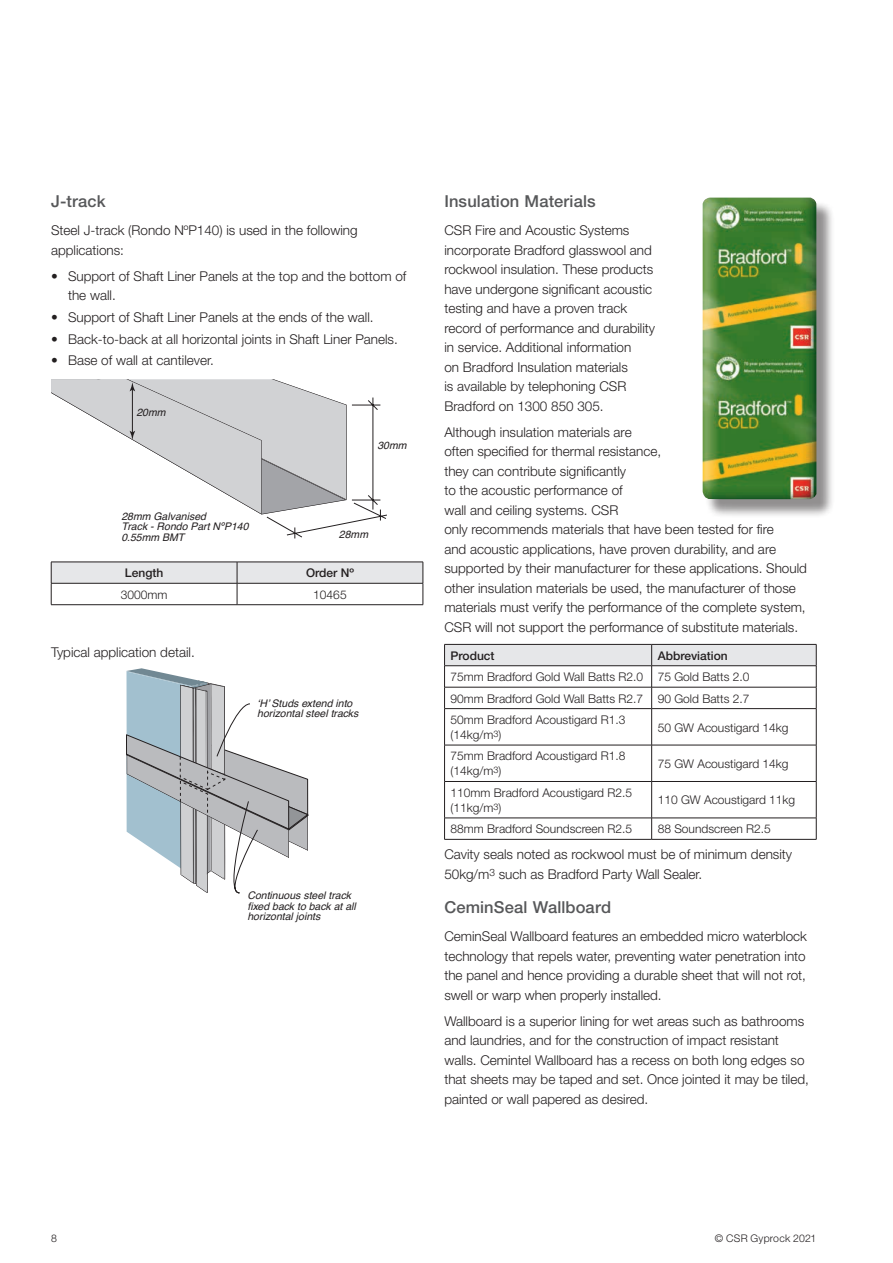
<style>
.page{position:relative;width:893px;height:1263px;background:#fff}
.page>*{position:absolute;margin:0;border:0;box-sizing:border-box;transform-origin:0 0}
.Head_lvl_2{font:500 16.5px "Helvetica Neue";letter-spacing:.01em;color:#57585a}
.Main_Body{font:300 13.5px/19.5px "Helvetica Neue";color:#231f20}
.main_body_indent{font:300 13.5px/19.5px "Helvetica Neue";color:#231f20}
.Table_data{font:300 12px/15px "Helvetica Neue";color:#231f20}
.Table_data_heading{font:500 12px "Helvetica Neue";color:#231f20}
.Table_8_14_left{font:300 12px "Helvetica Neue";color:#231f20}
.t1{font:italic 10.5px/10.5px "Helvetica";color:#231f20}
.t2{font:300 10.5px "Helvetica Neue";letter-spacing:.02em;color:#231f20}
</style>
<div class="page">
<svg style="left:51px;top:379px;width:336px;height:160px"></svg>
<svg style="left:51px;top:562px;width:373px;height:42px"></svg>
<hr style="left:51px;top:604px;width:186px;height:1px;background:#231f20">
<hr style="left:237px;top:604px;width:186px;height:1px;background:#231f20">
<svg style="left:126px;top:668px;width:183px;height:225px"></svg>
<div style="left:705px;top:200px;width:130px;height:318px;background:#231f20;opacity:.5"></div>
<img style="left:703px;top:198px;width:113px;height:301px">
<svg style="left:444px;top:644px;width:373px;height:64px"></svg>
<hr style="left:444px;top:708px;width:208px;height:1px;background:#231f20">
<hr style="left:444px;top:709px;width:1px;height:36px;background:#231f20">
<hr style="left:652px;top:708px;width:164px;height:1px;background:#231f20">
<hr style="left:651px;top:709px;width:1px;height:36px;background:#231f20">
<hr style="left:816px;top:709px;width:1px;height:36px;background:#231f20">
<hr style="left:444px;top:745px;width:208px;height:1px;background:#231f20">
<hr style="left:444px;top:745px;width:1px;height:36px;background:#231f20">
<hr style="left:652px;top:745px;width:164px;height:1px;background:#231f20">
<hr style="left:651px;top:745px;width:1px;height:36px;background:#231f20">
<hr style="left:816px;top:745px;width:1px;height:36px;background:#231f20">
<hr style="left:444px;top:781px;width:208px;height:1px;background:#231f20">
<hr style="left:444px;top:782px;width:1px;height:36px;background:#231f20">
<hr style="left:652px;top:781px;width:164px;height:1px;background:#231f20">
<hr style="left:651px;top:782px;width:1px;height:36px;background:#231f20">
<hr style="left:816px;top:782px;width:1px;height:36px;background:#231f20">
<hr style="left:444px;top:818px;width:208px;height:1px;background:#231f20">
<svg style="left:444px;top:818px;width:1px;height:21px"></svg>
<hr style="left:652px;top:818px;width:164px;height:1px;background:#231f20">
<svg style="left:651px;top:818px;width:1px;height:21px"></svg>
<svg style="left:816px;top:818px;width:1px;height:21px"></svg>
<hr style="left:444px;top:839px;width:208px;height:1px;background:#231f20">
<hr style="left:652px;top:839px;width:164px;height:1px;background:#231f20">
<p class="Head_lvl_2" style="left:51px;top:192px;width:56px">J-track</p>
<p class="Main_Body" style="left:51px;top:221px;width:308px">Steel J-track (Rondo NºP140) is used in the following applications:</p>
<p class="main_body_indent" style="left:68px;top:266px;width:340px;text-indent:-17px">• Support of Shaft Liner Panels at the top and the bottom of the wall.</p>
<p class="main_body_indent" style="left:51px;top:307px;width:324px">• Support of Shaft Liner Panels at the ends of the wall.</p>
<p class="main_body_indent" style="left:51px;top:329px;width:348px">• Back-to-back at all horizontal joints in Shaft Liner Panels.</p>
<p class="main_body_indent" style="left:51px;top:350px;width:164px">• Base of wall at cantilever.</p>
<p class="t1" style="left:136px;top:407px;width:31px">20mm</p>
<p class="t1" style="left:377px;top:440px;width:31px">30mm</p>
<p class="t1" style="left:121px;top:511px;width:129px">28mm Galvanised<br>Track - Rondo Part NºP140<br>0.55mm BMT</p>
<p class="Table_data_heading" style="left:125px;top:566px;width:40px">Length</p>
<p class="Table_data_heading" style="left:306px;top:566px;width:49px">Order Nº</p>
<p class="Table_data" style="left:121px;top:587px;width:48px">3000mm</p>
<p class="Table_data" style="left:313px;top:587px;width:35px">10465</p>
<p class="t1" style="left:339px;top:529px;width:31px">28mm</p>
<p class="Main_Body" style="left:51px;top:642px;width:145px">Typical application detail.</p>
<p class="t1" style="left:257px;top:698px;width:103px">‘H’ Studs extend into horizontal steel tracks</p>
<p class="t1" style="left:247px;top:890px;width:110px">Continuous steel track fixed back to back at all horizontal joints</p>
<p class="Head_lvl_2" style="left:444px;top:192px;width:153px">Insulation Materials</p>
<p class="Main_Body" style="left:444px;top:221px;width:212px">CSR Fire and Acoustic Systems incorporate Bradford glasswool and rockwool insulation. These products have undergone significant acoustic testing and have a proven track record of performance and durability in service. Additional information<br>on Bradford Insulation materials<br>is available by telephoning CSR Bradford on 1300 850 305.</p>
<p class="Main_Body" style="left:444px;top:422px;width:364px">Although insulation materials are<br>often specified for thermal resistance,<br>they can contribute significantly<br>to the acoustic performance of<br>wall and ceiling systems. CSR<br>only recommends materials that have been tested for fire<br>and acoustic applications, have proven durability, and are supported by their manufacturer for these applications. Should other insulation materials be used, the manufacturer of those materials must verify the performance of the complete system, CSR will not support the performance of substitute materials.</p>
<p class="Table_data_heading" style="left:451px;top:648px;width:46px">Product</p>
<p class="Table_data_heading" style="left:658px;top:648px;width:72px">Abbreviation</p>
<p class="Table_data" style="left:451px;top:669px;width:194px">75mm Bradford Gold Wall Batts R2.0</p>
<p class="Table_data" style="left:658px;top:669px;width:93px">75 Gold Batts 2.0</p>
<p class="Table_data" style="left:451px;top:691px;width:194px">90mm Bradford Gold Wall Batts R2.7</p>
<p class="Table_data" style="left:658px;top:691px;width:93px">90 Gold Batts 2.7</p>
<p class="Table_data" style="left:451px;top:712px;width:176px">50mm Bradford Acoustigard R1.3 (14kg/m<sup>3</sup>)</p>
<p class="Table_8_14_left" style="left:658px;top:720px;width:132px">50 GW Acoustigard 14kg</p>
<p class="Table_data" style="left:451px;top:748px;width:176px">75mm Bradford Acoustigard R1.8 (14kg/m<sup>3</sup>)</p>
<p class="Table_data" style="left:658px;top:756px;width:132px">75 GW Acoustigard 14kg</p>
<p class="Table_data" style="left:451px;top:785px;width:183px">110mm Bradford Acoustigard R2.5 (11kg/m<sup>3</sup>)</p>
<p class="Table_data" style="left:658px;top:792px;width:139px">110 GW Acoustigard 11kg</p>
<p class="Table_data" style="left:451px;top:821px;width:183px">88mm Bradford Soundscreen R2.5</p>
<p class="Table_data" style="left:658px;top:821px;width:115px">88 Soundscreen R2.5</p>
<p class="Main_Body" style="left:444px;top:844px;width:349px">Cavity seals noted as rockwool must be of minimum density<br>50kg/m<sup>3</sup> such as Bradford Party Wall Sealer.</p>
<p class="Head_lvl_2" style="left:444px;top:897px;width:168px">CeminSeal Wallboard</p>
<p class="Main_Body" style="left:444px;top:926px;width:364px;text-align:justify">CeminSeal Wallboard features an embedded micro waterblock technology that repels water, preventing water penetration into the panel and hence providing a durable sheet that will not rot, swell or warp when properly installed.</p>
<p class="Main_Body" style="left:444px;top:1011px;width:366px">Wallboard is a superior lining for wet areas such as bathrooms and laundries, and for the construction of impact resistant walls. Cemintel Wallboard has a recess on both long edges so that sheets may be taped and set. Once jointed it may be tiled, painted or wall papered as desired.</p>
<p class="t2" style="left:51px;top:1231px;width:7px">8</p>
<p class="t2" style="left:715px;top:1231px;width:103px">© CSR Gyprock 2021</p>
</div>
